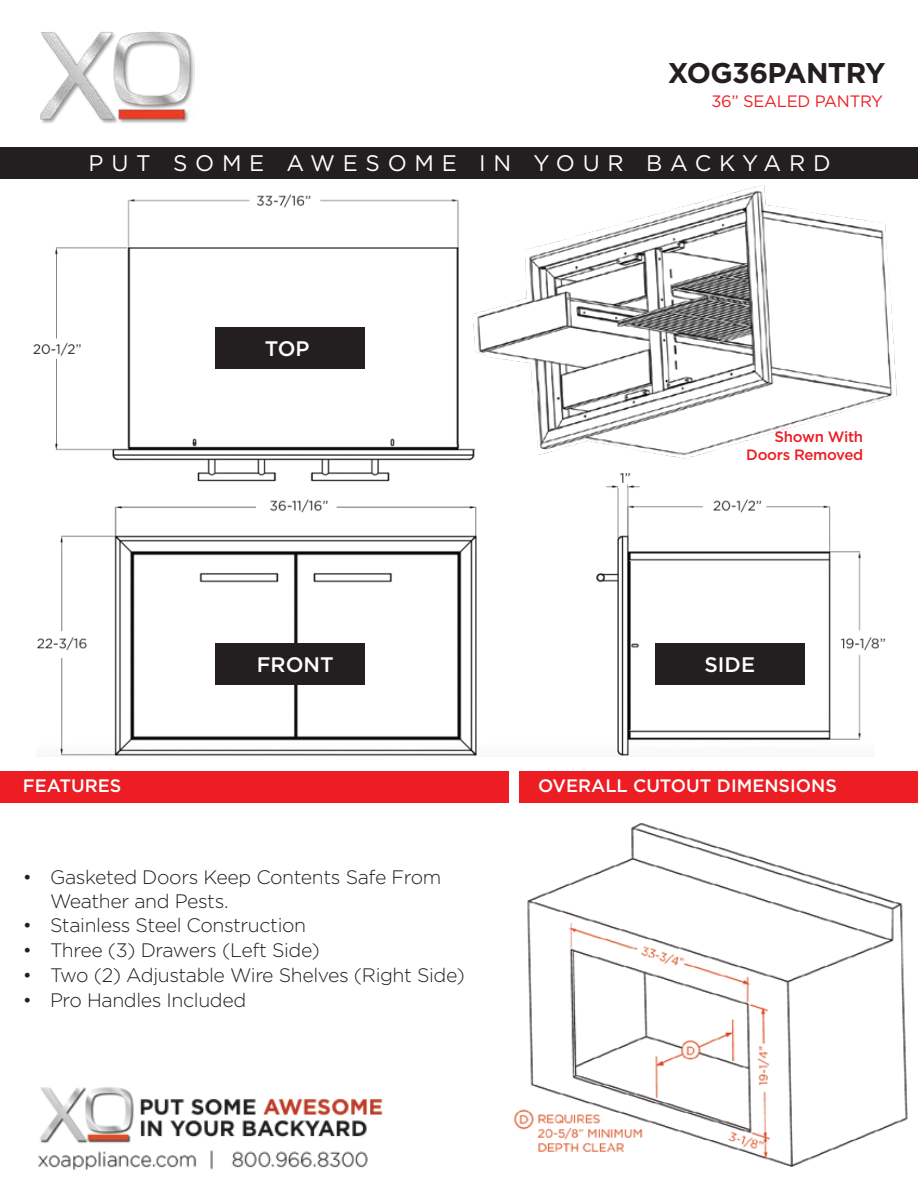
<style>
.page{position:relative;width:918px;height:1188px;background:#fff}
.page>*{position:absolute;margin:0;border:0;box-sizing:border-box;transform-origin:0 0}
.t1{font:700 28.5px "Gotham";letter-spacing:-.02em;color:#231f20}
.t2{font:22.5px "Gotham";letter-spacing:.345em;color:#fff}
.t3{font:500 21px "Gotham";color:#fff}
.t4{font:300 19.5px/23.4px "Gotham";letter-spacing:-.02em;color:#231f20}
.t5{font:500 18px "Gotham";color:#fff}
.t6{font:16.5px "Gotham";letter-spacing:-.02em;color:#ed2024}
.t7{font:500 15px/18px "Gotham";letter-spacing:-.02em;color:#ed1d24;text-align:right}
</style>
<div class="page">
<div style="left:0;top:148px;width:918px;height:31px;background:#231f20"></div>
<img style="left:41px;top:32px;width:153px;height:91px">
<img style="left:33px;top:194px;width:853px;height:562px">
<img style="left:471px;top:185px;width:426px;height:290px">
<div style="left:0;top:771px;width:509px;height:32px;background:#ed1d24"></div>
<div style="left:519px;top:771px;width:399px;height:32px;background:#ed1d24"></div>
<img style="left:38px;top:1087px;width:345px;height:84px">
<div style="left:215px;top:643px;width:150px;height:42px;background:#231f20"></div>
<div style="left:215px;top:327px;width:150px;height:41px;background:#231f20"></div>
<div style="left:655px;top:643px;width:150px;height:42px;background:#231f20"></div>
<img style="left:514px;top:823px;width:394px;height:344px">
<h1 class="t1" style="left:668px;top:54px;width:219px">XOG36PANTRY</h1>
<p class="t6" style="left:711px;top:90px;width:173px">36” SEALED PANTRY</p>
<p class="t2" style="left:89px;top:149px;width:743px">PUT SOME AWESOME IN YOUR BACKYARD</p>
<p class="t3" style="left:265px;top:334px;width:46px">TOP</p>
<p class="t3" style="left:257px;top:650px;width:79px">FRONT</p>
<p class="t7" style="left:746px;top:427px;width:119px">Shown With<br>Doors Removed</p>
<p class="t3" style="left:705px;top:650px;width:52px">SIDE</p>
<p class="t5" style="left:23px;top:774px;width:100px">FEATURES</p>
<p class="t5" style="left:538px;top:774px;width:300px">OVERALL CUTOUT DIMENSIONS</p>
<p class="t4" style="left:50px;top:865px;width:393px;text-indent:-27px">• Gasketed Doors Keep Contents Safe From<br>Weather and Pests.</p>
<p class="t4" style="left:23px;top:913px;width:285px">• Stainless Steel Construction</p>
<p class="t4" style="left:23px;top:938px;width:298px">• Three (3) Drawers (Left Side)</p>
<p class="t4" style="left:23px;top:963px;width:443px">• Two (2) Adjustable Wire Shelves (Right Side)</p>
<p class="t4" style="left:23px;top:988px;width:225px">• Pro Handles Included</p>
</div>
